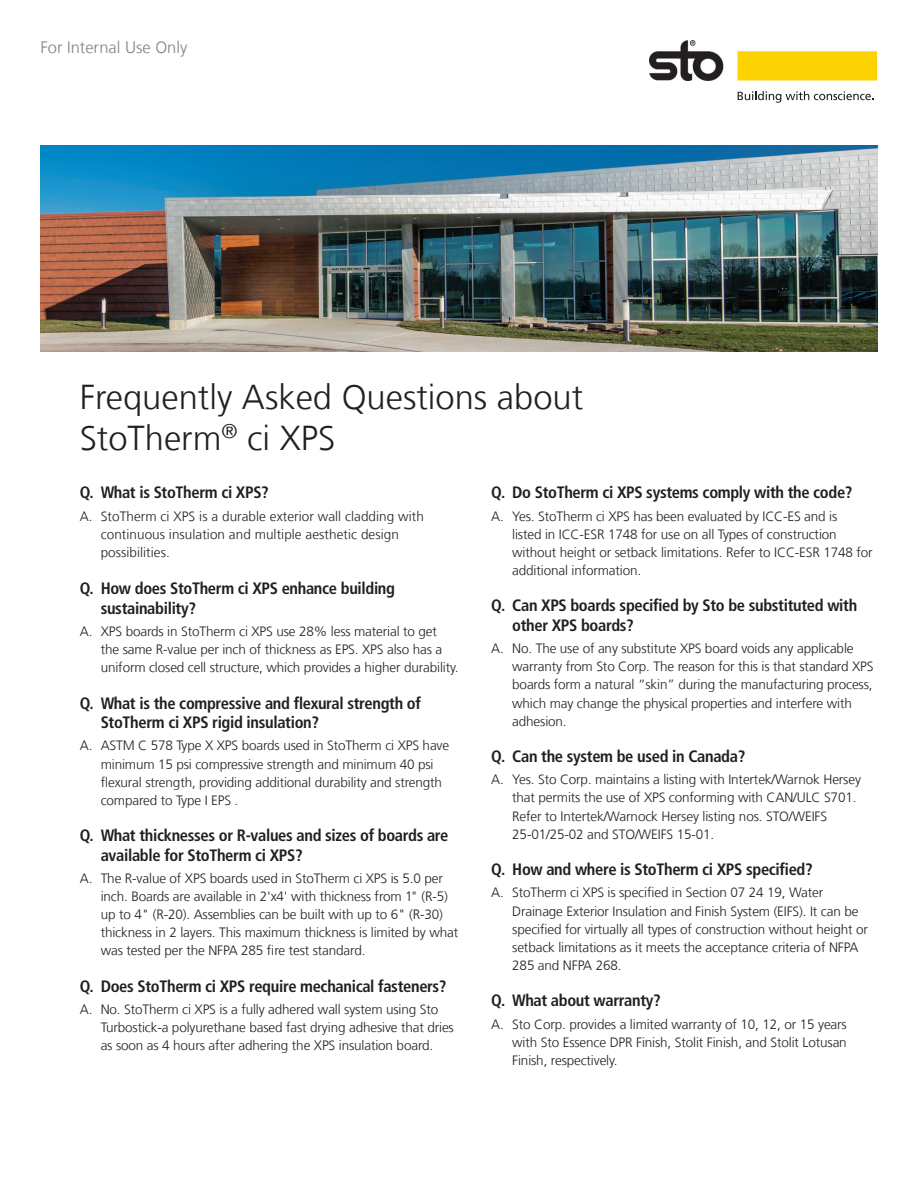
<style>
.page{position:relative;width:918px;height:1188px;background:#fff}
.page>*{position:absolute;margin:0;border:0;box-sizing:border-box;transform-origin:0 0}
.t1{font:300 34.5px/40.5px "Sto Frutiger";color:#231f20}
.t2{font:700 condensed 16.5px/19.5px "Sto Frutiger";letter-spacing:-.02em;color:#231f20}
.t3{font:300 16.5px "Sto Frutiger";color:#808285}
.t4{font:300 13.5px/18.1px "Sto Frutiger";letter-spacing:-.01em;color:#231f20}
</style>
<div class="page">
<img style="left:40px;top:146px;width:838px;height:205px">
<img style="left:649px;top:41px;width:228px;height:40px">
<svg style="left:738px;top:91px;width:136px;height:12px"></svg>
<p class="t3" style="left:40px;top:38px;width:148px">For Internal Use Only</p>
<h1 class="t1" style="left:80px;top:377px;width:505px">Frequently Asked Questions about<br>StoTherm<sup>®</sup> ci XPS</h1>
<p class="t2" style="left:80px;top:483px;width:191px">Q. What is StoTherm ci XPS?</p>
<p class="t4" style="left:101px;top:507px;width:325px;text-indent:-21px">A. StoTherm ci XPS is a durable exterior wall cladding with continuous insulation and multiple aesthetic design possibilities.</p>
<p class="t2" style="left:101px;top:579px;width:296px;text-indent:-21px">Q. How does StoTherm ci XPS enhance building sustainability?</p>
<p class="t4" style="left:101px;top:622px;width:359px;text-indent:-21px">A. XPS boards in StoTherm ci XPS use 28% less material to get the same R-value per inch of thickness as EPS. XPS also has a uniform closed cell structure, which provides a higher durability.</p>
<p class="t2" style="left:101px;top:693px;width:322px;text-indent:-21px">Q. What is the compressive and flexural strength of<br>StoTherm ci XPS rigid insulation?</p>
<p class="t4" style="left:101px;top:737px;width:350px;text-indent:-21px">A. ASTM C 578 Type X XPS boards used in StoTherm ci XPS have minimum 15 psi compressive strength and minimum 40 psi flexural strength, providing additional durability and strength compared to Type I EPS .</p>
<p class="t2" style="left:101px;top:826px;width:349px;text-indent:-21px">Q. What thicknesses or R-values and sizes of boards are available for StoTherm ci XPS?</p>
<p class="t4" style="left:101px;top:869px;width:359px;text-indent:-21px">A. The R-value of XPS boards used in StoTherm ci XPS is 5.0 per inch. Boards are available in 2'x4' with thickness from 1" (R-5) up to 4" (R-20). Assemblies can be built with up to 6" (R-30) thickness in 2 layers. This maximum thickness is limited by what was tested per the NFPA 285 fire test standard.</p>
<p class="t2" style="left:80px;top:976px;width:368px">Q. Does StoTherm ci XPS require mechanical fasteners?</p>
<p class="t4" style="left:101px;top:1000px;width:355px;text-indent:-21px">A. No. StoTherm ci XPS is a fully adhered wall system using Sto<br>Turbostick-a polyurethane based fast drying adhesive that dries as soon as 4 hours after adhering the XPS insulation board.</p>
<p class="t2" style="left:491px;top:483px;width:363px">Q. Do StoTherm ci XPS systems comply with the code?</p>
<p class="t4" style="left:512px;top:507px;width:362px;text-indent:-21px">A. Yes. StoTherm ci XPS has been evaluated by ICC-ES and is<br>listed in ICC-ESR 1748 for use on all Types of construction without height or setback limitations. Refer to ICC-ESR 1748 for additional information.</p>
<p class="t2" style="left:512px;top:596px;width:346px;text-indent:-21px">Q. Can XPS boards specified by Sto be substituted with other XPS boards?</p>
<p class="t4" style="left:512px;top:640px;width:363px;text-indent:-21px">A. No. The use of any substitute XPS board voids any applicable warranty from Sto Corp. The reason for this is that standard XPS boards form a natural “skin” during the manufacturing process, which may change the physical properties and interfere with adhesion.</p>
<p class="t2" style="left:491px;top:747px;width:256px">Q. Can the system be used in Canada?</p>
<p class="t4" style="left:512px;top:771px;width:350px;text-indent:-21px">A. Yes. Sto Corp. maintains a listing with Intertek/Warnok Hersey that permits the use of XPS conforming with CAN/ULC S701.<br>Refer to Intertek/Warnock Hersey listing nos. STO/WEIFS 25-01/25-02 and STO/WEIFS 15-01.</p>
<p class="t2" style="left:491px;top:860px;width:323px">Q. How and where is StoTherm ci XPS specified?</p>
<p class="t4" style="left:512px;top:884px;width:357px;text-indent:-21px">A. StoTherm ci XPS is specified in Section 07 24 19, Water Drainage Exterior Insulation and Finish System (EIFS). It can be specified for virtually all types of construction without height or setback limitations as it meets the acceptance criteria of NFPA 285 and NFPA 268.</p>
<p class="t2" style="left:491px;top:991px;width:171px">Q. What about warranty?</p>
<p class="t4" style="left:512px;top:1015px;width:336px;text-align:justify;text-indent:-21px">A. Sto Corp. provides a limited warranty of 10, 12, or 15 years with Sto Essence DPR Finish, Stolit Finish, and Stolit Lotusan Finish, respectively.</p>
</div>
